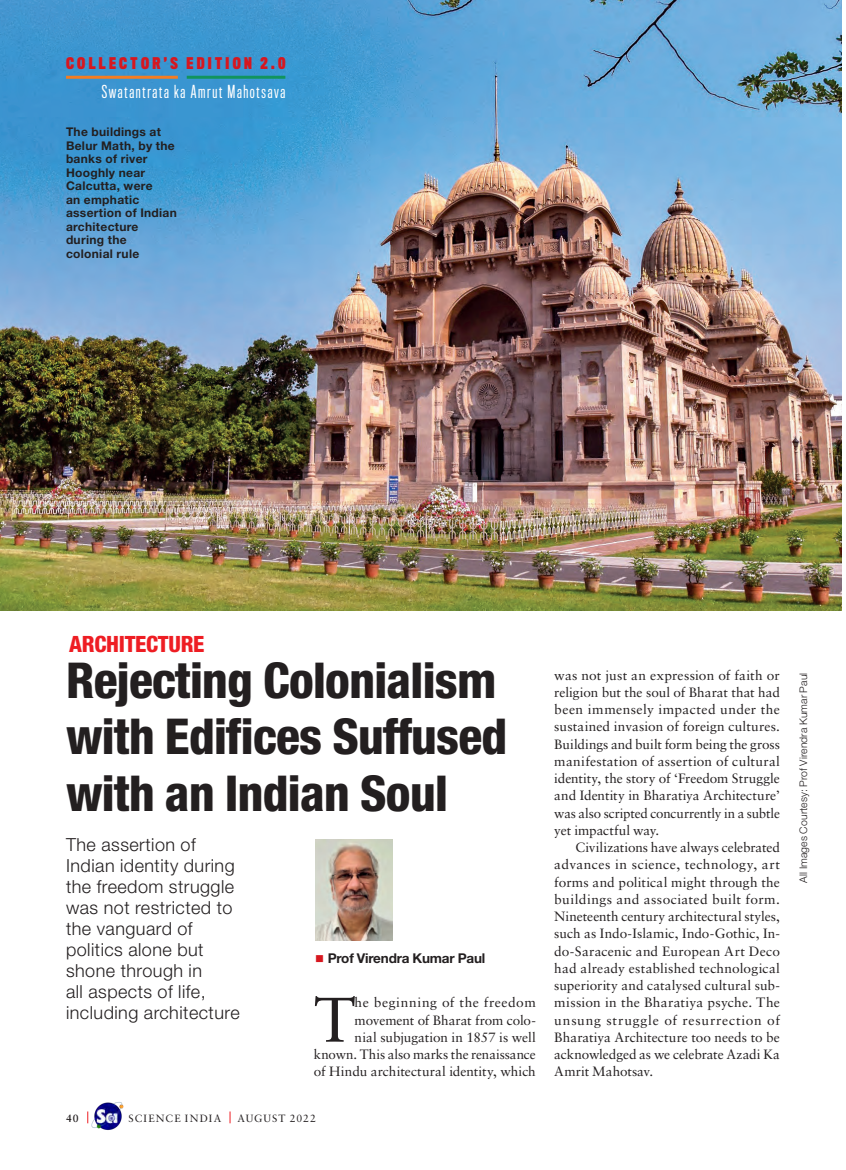
<style>
.page{position:relative;width:846px;height:1170px;background:#fff}
.page>*{position:absolute;margin:0;border:0;box-sizing:border-box;transform-origin:0 0}
.t1{font:63px "Sabon LT Std";color:#231f20}
.Body_Copy{font:800 condensed 49.5px/56.6px "Helvetica Neue LT Std";letter-spacing:-.015em;color:#231f20}
.Body_Copy-2{font:800 condensed 22.5px "Helvetica Neue LT Std";letter-spacing:-.015em;color:#ee1d23}
.t2{font:300 18px/21px "Helvetica Neue LT Std";letter-spacing:.025em;color:#231f20}
.t3{font:16.5px "Titling Gothic FB Comp";letter-spacing:.1em;color:#fff}
.t4{font:700 14.85px "Titling Gothic FB Comp";letter-spacing:.225em;color:#d7171f}
.t5{font:13.5px/17.2px "Sabon LT Std";letter-spacing:-.005em;color:#231f20;text-align:justify}
.credit{font:700 13.5px "Helvetica Neue LT Std";letter-spacing:-.015em;color:#231f20}
.t6{font:700 12px/13.5px "Helvetica Neue LT Std";letter-spacing:.025em;color:#231f20}
.t7{font:300 10.5px "Helvetica Neue LT Std";letter-spacing:.01em;color:#231f20}
.t8{font:10.5px "Sabon LT Std";letter-spacing:.105em;color:#231f20}
.t9{font:700 10.5px "Sabon LT Std";color:#231f20}
.s1{color:#d7171f}
</style>
<div class="page">
<img style="left:0;top:0;width:842px;height:610px">
<hr style="left:66px;top:76px;width:112px;height:3px;background:#f47d21">
<hr style="left:187px;top:76px;width:98px;height:3px;background:#11945d">
<img style="left:91px;top:1102px;width:33px;height:28px">
<img style="left:315px;top:839px;width:78px;height:102px">
<svg style="left:0;top:0;width:5px;height:5px"></svg>
<p class="t4" style="left:66px;top:54px;width:221px">COLLECTOR’S EDITION 2.0</p>
<p class="t3" style="left:102px;top:82px;width:185px">Swatantrata ka Amrut Mahotsava</p>
<p class="t6" style="left:66px;top:125px;width:112px">The buildings at<br>Belur Math, by the banks of river<br>Hooghly near<br>Calcutta, were<br>an emphatic assertion of Indian architecture during the<br>colonial rule</p>
<p class="Body_Copy-2" style="left:69px;top:630px;width:137px">ARCHITECTURE</p>
<p class="Body_Copy" style="left:66px;top:651px;width:443px">Rejecting Colonialism with Edifices Suffused with an Indian Soul</p>
<p class="t7" style="left:797px;top:883px;width:211px;rotate:-90deg">All Images Courtesy: Prof Virendra Kumar Paul</p>
<p class="t5" style="left:554px;top:666px;width:227px">was not just an expression of faith or religion but the soul of Bharat that had been immensely impacted under the sustained invasion of foreign cultures.<br>Buildings and built form being the gross manifestation of assertion of cultural identity, the story of ‘Freedom Struggle and Identity in Bharatiya Architecture’ was also scripted concurrently in a subtle yet impactful way.</p>
<p class="t5" style="left:554px;top:839px;width:227px;text-indent:21px">Civilizations have always celebrated advances in science, technology, art forms and political might through the buildings and associated built form.<br>Nineteenth century architectural styles, such as Indo-Islamic, Indo-Gothic, In&shy;do-Saracenic and European Art Deco had already established technological superiority and catalysed cultural sub&shy;mission in the Bharatiya psyche. The unsung struggle of resurrection of Bharatiya Architecture too needs to be acknowledged as we celebrate Azadi Ka Amrit Mahotsav.</p>
<p class="t2" style="left:66px;top:834px;width:175px">The assertion of<br>Indian identity during the freedom struggle was not restricted to the vanguard of politics alone but shone through in<br>all aspects of life, including architecture</p>
<p class="credit" style="left:315px;top:950px;width:172px"><span class="s1">■</span> Prof Virendra Kumar Paul</p>
<p class="t1" style="left:314px;top:982px;width:43px">T</p>
<p class="t5" style="left:314px;top:994px;width:223px;text-align:right">he beginning of the freedom movement of Bharat from colo-<br>nial subjugation in 1857 is well known. This also marks the renaissance of Hindu architectural identity, which</p>
<p class="t9" style="left:66px;top:1111px;width:14px">40</p>
<p class="t8" style="left:129px;top:1112px;width:94px">SCIENCE INDIA</p>
<p class="t8" style="left:238px;top:1112px;width:80px">AUGUST 2022</p>
</div>
